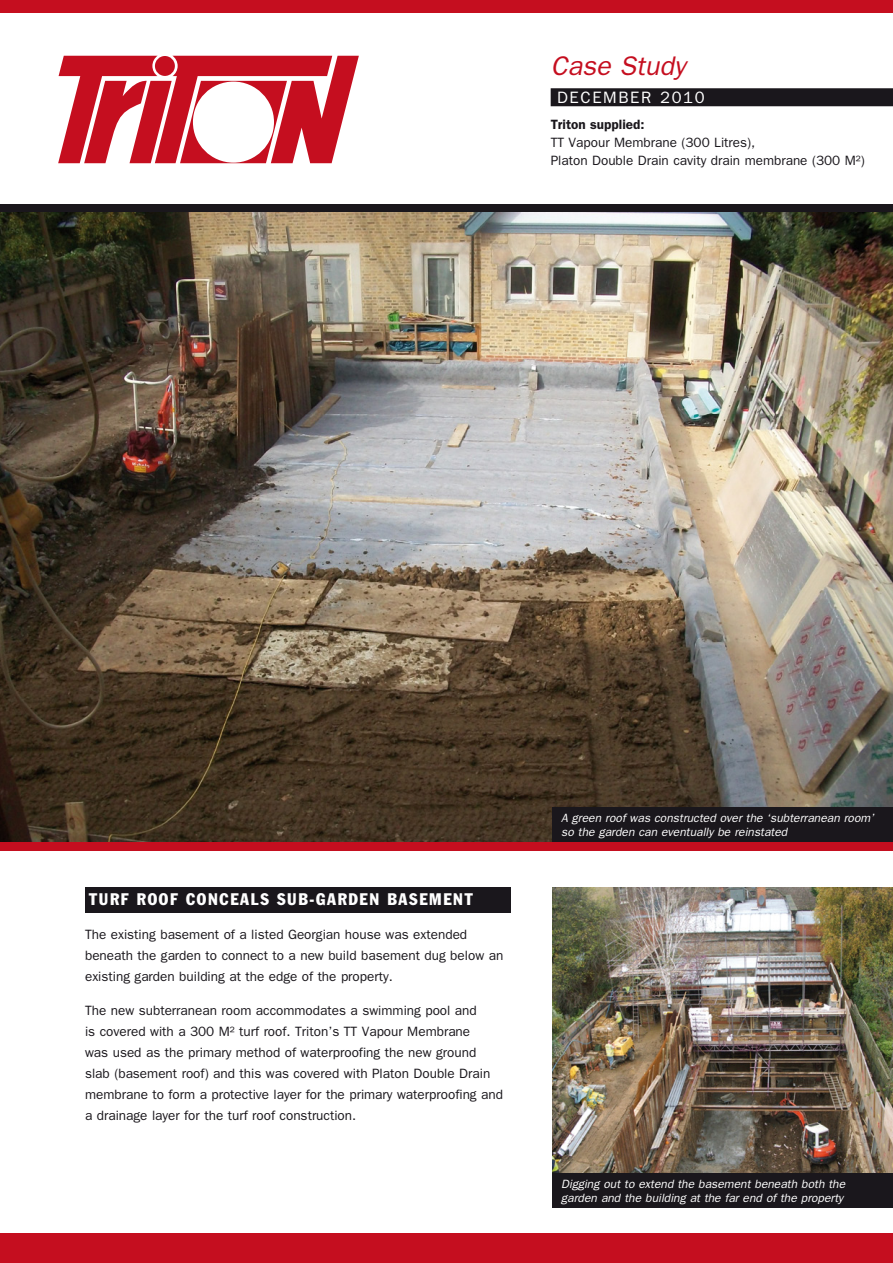
<style>
.page{position:relative;width:893px;height:1263px;background:#fff}
.page>*{position:absolute;margin:0;border:0;box-sizing:border-box;transform-origin:0 0}
.t1{font:italic 27px "Franklin Gothic";color:#c50e1f}
.Block_Headings{font:condensed 16.5px "Franklin Gothic";letter-spacing:.1em;color:#fff}
.Block_Headings-2{font:16.5px "Franklin Gothic";letter-spacing:.1em;color:#fff}
.Body_Copy{font:13.5px/21px "Franklin Gothic";color:#1a171c}
.Body_Copy-2{font:italic 12px/13.5px "Franklin Gothic";color:#fff}
.s1{font-weight:600}
</style>
<div class="page">
<div style="left:0;top:1233px;width:893px;height:30px;background:#c50e1f"></div>
<div style="left:0;top:0;width:893px;height:13px;background:#c50e1f"></div>
<svg style="left:58px;top:56px;width:301px;height:107px"></svg>
<div style="left:155px;top:56px;width:20px;height:20px;background:#c50e1f;border-radius:50%"></div>
<div style="left:0;top:204px;width:893px;height:9px;background:#1a171c"></div>
<div style="left:85px;top:887px;width:425px;height:26px;background:#1a171c"></div>
<img style="left:0;top:213px;width:893px;height:629px">
<img style="left:553px;top:887px;width:340px;height:287px">
<div style="left:553px;top:1174px;width:340px;height:34px;background:#1a171c"></div>
<div style="left:553px;top:808px;width:340px;height:34px;background:#1a171c"></div>
<div style="left:551px;top:88px;width:342px;height:18px;background:#1a171c"></div>
<div style="left:0;top:842px;width:893px;height:8px;background:#c50e1f"></div>
<p class="t1" style="left:551px;top:50px;width:136px">Case Study</p>
<p class="Block_Headings-2" style="left:557px;top:88px;width:149px">DECEMBER 2010</p>
<p class="Body_Copy" style="left:551px;top:115px;width:316px;line-height:18px"><span class="s1">Triton supplied:<br></span>TT Vapour Membrane (300 Litres),<br>Platon Double Drain cavity drain membrane (300 M²)</p>
<p class="Block_Headings" style="left:89px;top:889px;width:385px">TURF ROOF CONCEALS SUB-GARDEN BASEMENT</p>
<p class="Body_Copy" style="left:85px;top:924px;width:420px">The existing basement of a listed Georgian house was extended beneath the garden to connect to a new build basement dug below an existing garden building at the edge of the property.</p>
<p class="Body_Copy" style="left:85px;top:999px;width:419px">The new subterranean room accommodates a swimming pool and<br>is covered with a 300 M² turf roof. Triton’s TT Vapour Membrane<br>was used as the primary method of waterproofing the new ground slab (basement roof) and this was covered with Platon Double Drain membrane to form a protective layer for the primary waterproofing and a drainage layer for the turf roof construction.</p>
<p class="Body_Copy-2" style="left:561px;top:811px;width:314px">A green roof was constructed over the ‘subterranean room’ so the garden can eventually be reinstated</p>
<p class="Body_Copy-2" style="left:561px;top:1177px;width:285px">Digging out to extend the basement beneath both the garden and the building at the far end of the property</p>
</div>
